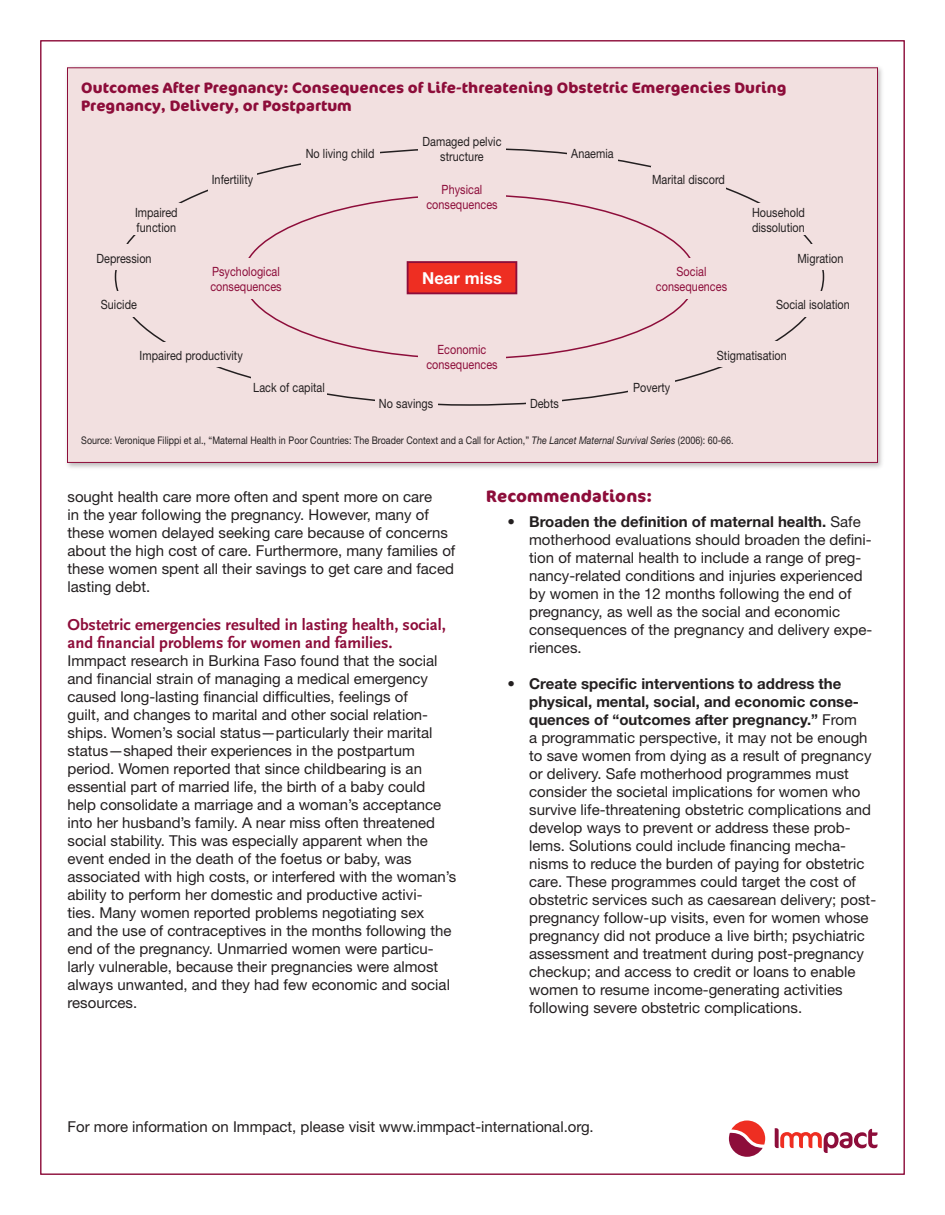
<style>
.page{position:relative;width:945px;height:1215px;background:#fff}
.page>*{position:absolute;margin:0;border:0;box-sizing:border-box;transform-origin:0 0}
.t1{font:700 16.5px/18px "Scala Sans LF";color:#8d0d3a}
.t2{font:700 16.5px "Cocon";letter-spacing:.01em;color:#8d0d3a}
.t3{font:700 16.5px "Helvetica Neue";letter-spacing:.005em;color:#fff}
.t4{font:15px/18px "Helvetica Neue";color:#231f20}
.t5{font:700 15px/18px "Cocon";letter-spacing:.005em;color:#8d0d3a}
.t6{font:12.75px/15px "Helvetica Neue";letter-spacing:.005em;color:#231f20;scale:.85 1}
.t7{font:12.75px/15px "Helvetica Neue";letter-spacing:.005em;color:#8d0d3a;text-align:center;scale:.85 1}
.t8{font:10.5px "Helvetica Neue";letter-spacing:.005em;color:#231f20;scale:.85 1}
.s1{font-style:italic}
.s2{font-weight:700}
</style>
<div class="page">
<svg style="left:729px;top:1120px;width:36px;height:37px"></svg>
<svg style="left:775px;top:1128px;width:103px;height:25px"></svg>
<div style="left:64px;top:64px;width:822px;height:407px;background:#231f20;opacity:.3"></div>
<div style="left:68px;top:68px;width:810px;height:394px;background:#f2e0e0"></div>
<div style="left:408px;top:262px;width:108px;height:31px;background:#ee2e22"></div>
<div style="left:407px;top:261px;width:110px;height:33px;border:2px solid #8d0d3a"></div>
<p class="t5" style="left:81px;top:79px;width:707px">Outcomes After Pregnancy: Consequences of Life-threatening Obstetric Emergencies During<br>Pregnancy, Delivery, or Postpartum</p>
<p class="t6" style="left:135px;top:204px;width:52px">Impaired function</p>
<p class="t6" style="left:97px;top:250px;width:66px">Depression</p>
<p class="t6" style="left:101px;top:297px;width:44px">Suicide</p>
<p class="t6" style="left:212px;top:171px;width:50px">Infertility</p>
<p class="t6" style="left:306px;top:146px;width:82px">No living child</p>
<p class="t6" style="left:423px;top:134px;width:94px;text-align:center">Damaged pelvic structure</p>
<p class="t7" style="left:426px;top:182px;width:85px">Physical consequences</p>
<p class="t6" style="left:571px;top:146px;width:51px">Anaemia</p>
<p class="t6" style="left:652px;top:171px;width:87px">Marital discord</p>
<p class="t7" style="left:210px;top:264px;width:85px;text-align:left">Psychological consequences</p>
<p class="t7" style="left:656px;top:264px;width:85px">Social consequences</p>
<p class="t3" style="left:422px;top:268px;width:81px">Near miss</p>
<p class="t6" style="left:752px;top:204px;width:64px">Household dissolution</p>
<p class="t6" style="left:798px;top:250px;width:56px">Migration</p>
<p class="t6" style="left:776px;top:297px;width:88px">Social isolation</p>
<p class="t6" style="left:140px;top:347px;width:123px">Impaired productivity</p>
<p class="t6" style="left:253px;top:380px;width:86px">Lack of capital</p>
<p class="t7" style="left:426px;top:342px;width:85px">Economic consequences</p>
<p class="t6" style="left:379px;top:396px;width:65px">No savings</p>
<p class="t6" style="left:530px;top:396px;width:36px">Debts</p>
<p class="t6" style="left:633px;top:380px;width:45px">Poverty</p>
<p class="t6" style="left:717px;top:347px;width:84px">Stigmatisation</p>
<p class="t8" style="left:81px;top:434px;width:769px">Source: Veronique Filippi et al., “Maternal Health in Poor Countries: The Broader Context and a Call for Action,” <span class="s1">The Lancet Maternal Survival Series</span> (2006): 60-66.</p>
<p class="t4" style="left:68px;top:487px;width:389px">sought health care more often and spent more on care<br>in the year following the pregnancy. However, many of these women delayed seeking care because of concerns about the high cost of care. Furthermore, many families of these women spent all their savings to get care and faced lasting debt.</p>
<p class="t1" style="left:68px;top:616px;width:380px">Obstetric emergencies resulted in lasting health, social, and financial problems for women and families.</p>
<p class="t4" style="left:68px;top:651px;width:390px">Immpact research in Burkina Faso found that the social and financial strain of managing a medical emergency caused long-lasting financial difficulties, feelings of<br>guilt, and changes to marital and other social relation&shy;ships. Women’s social status—particularly their marital status—shaped their experiences in the postpartum period. Women reported that since childbearing is an essential part of married life, the birth of a baby could help consolidate a marriage and a woman’s acceptance into her husband’s family. A near miss often threatened social stability. This was especially apparent when the event ended in the death of the foetus or baby, was associated with high costs, or interfered with the woman’s ability to perform her domestic and productive activi-<br>ties. Many women reported problems negotiating sex<br>and the use of contraceptives in the months following the end of the pregnancy. Unmarried women were particu&shy;larly vulnerable, because their pregnancies were almost always unwanted, and they had few economic and social resources.</p>
<p class="t2" style="left:486px;top:487px;width:168px">Recommendations:</p>
<p class="t4" style="left:529px;top:513px;width:345px;text-indent:-22px">• <span class="s2">Broaden the definition of maternal health.</span> Safe motherhood evaluations should broaden the defini&shy;tion of maternal health to include a range of preg&shy;nancy-related conditions and injuries experienced by women in the 12 months following the end of pregnancy, as well as the social and economic consequences of the pregnancy and delivery expe&shy;riences.</p>
<p class="t4" style="left:529px;top:675px;width:348px;text-indent:-22px">• <span class="s2">Create specific interventions to address the physical, mental, social, and economic conse&shy;quences of “outcomes after pregnancy.”</span> From<br>a programmatic perspective, it may not be enough to save women from dying as a result of pregnancy or delivery. Safe motherhood programmes must consider the societal implications for women who survive life-threatening obstetric complications and develop ways to prevent or address these prob&shy;lems. Solutions could include financing mecha&shy;nisms to reduce the burden of paying for obstetric care. These programmes could target the cost of obstetric services such as caesarean delivery; post&shy;pregnancy follow-up visits, even for women whose pregnancy did not produce a live birth; psychiatric assessment and treatment during post-pregnancy checkup; and access to credit or loans to enable women to resume income-generating activities following severe obstetric complications.</p>
<p class="t4" style="left:68px;top:1118px;width:528px">For more information on Immpact, please visit www.immpact-international.org.</p>
</div>
